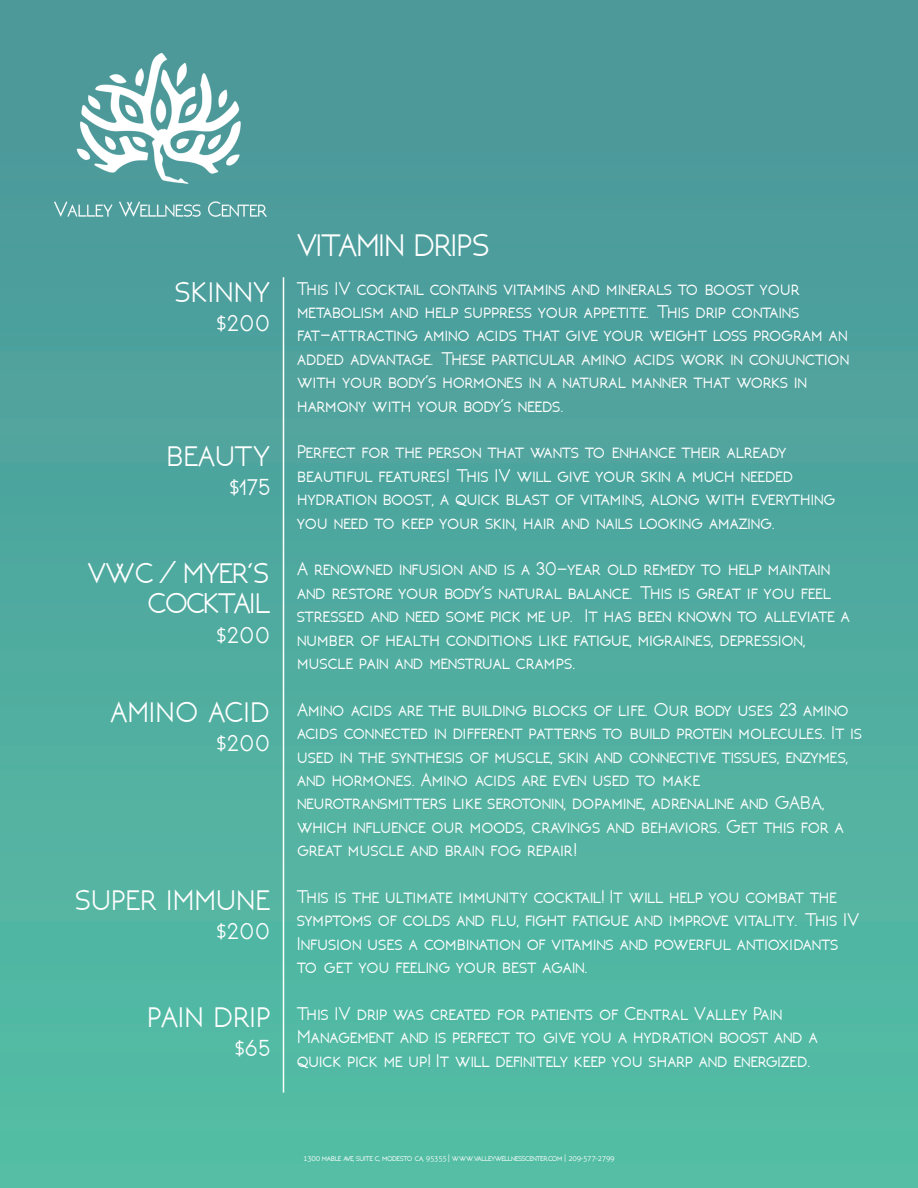
<style>
.page{position:relative;width:918px;height:1188px;background:#fff}
.page>*{position:absolute;margin:0;border:0;box-sizing:border-box;transform-origin:0 0}
.t1{font:700 33px "NEOTERIC";letter-spacing:-.04em;color:#fff}
.t2{font:700 30px "NEOTERIC";color:#fff}
.t3{font:700 30px "NEOTERIC";letter-spacing:-.04em;color:#fff}
.t4{font:700 24px "NEOTERIC";letter-spacing:.04em;color:#fff}
.t5{font:700 19.5px/23.4px "NEOTERIC";letter-spacing:-.01em;color:#fff}
.t6{font:700 9px "NEOTERIC";letter-spacing:-.05em;color:#fff}
.s1{font-family:"Aller";font-weight:300;font-size:7.5px}
</style>
<div class="page">
<div style="left:0;top:0;width:918px;height:1188px;background:linear-gradient(to bottom,#4c9699,#54bfa5)"></div>
<hr style="left:283px;top:277px;width:1px;height:816px;background:#fff">
<img style="left:55px;top:54px;width:211px;height:163px">
<p class="t2" style="left:173px;top:276px;width:98px">SKINNY</p>
<p class="t4" style="left:217px;top:310px;width:54px">$200</p>
<p class="t2" style="left:167px;top:441px;width:105px">BEAUTY</p>
<p class="t4" style="left:230px;top:475px;width:41px">$175</p>
<p class="t2" style="left:88px;top:557px;width:184px">VWC / MYER’S</p>
<p class="t3" style="left:148px;top:587px;width:124px">COCKTAIL</p>
<p class="t4" style="left:217px;top:622px;width:54px">$200</p>
<p class="t2" style="left:110px;top:697px;width:161px">AMINO ACID</p>
<p class="t4" style="left:217px;top:731px;width:54px">$200</p>
<p class="t2" style="left:73px;top:884px;width:198px">SUPER IMMUNE</p>
<p class="t4" style="left:217px;top:918px;width:54px">$200</p>
<p class="t2" style="left:148px;top:1001px;width:124px">PAIN DRIP</p>
<p class="t4" style="left:236px;top:1035px;width:36px">$65</p>
<p class="t1" style="left:297px;top:228px;width:195px">VITAMIN DRIPS</p>
<p class="t5" style="left:297px;top:277px;width:505px">This IV cocktail contains vitamins and minerals to boost your</p>
<p class="t5" style="left:297px;top:301px;width:554px">metabolism and help suppress your appetite. This drip contains fat-attracting amino acids that give your weight loss program an added advantage. These particular amino acids work in conjunction with your body’s hormones in a natural manner that works in</p>
<p class="t5" style="left:297px;top:394px;width:268px">harmony with your body’s needs.</p>
<p class="t5" style="left:297px;top:441px;width:491px">Perfect for the person that wants to enhance their already</p>
<p class="t5" style="left:297px;top:464px;width:498px">beautiful features! This IV will give your skin a much needed</p>
<p class="t5" style="left:297px;top:488px;width:540px">hydration boost, a quick blast of vitamins, along with everything you need to keep your skin, hair and nails looking amazing.</p>
<p class="t5" style="left:297px;top:558px;width:555px">A renowned infusion and is a 30-year old remedy to help maintain and restore your body’s natural balance. This is great if you feel stressed and need some pick me up. It has been known to alleviate a number of health conditions like fatigue, migraines, depression,</p>
<p class="t5" style="left:297px;top:652px;width:280px">muscle pain and menstrual cramps.</p>
<p class="t5" style="left:297px;top:698px;width:567px">Amino acids are the building blocks of life. Our body uses 23 amino acids connected in different patterns to build protein molecules. It is used in the synthesis of muscle, skin and connective tissues, enzymes, and hormones. Amino acids are even used to make</p>
<p class="t5" style="left:297px;top:792px;width:549px">neurotransmitters like serotonin, dopamine, adrenaline and GABA, which influence our moods, cravings and behaviors. Get this for a great muscle and brain fog repair!</p>
<p class="t5" style="left:297px;top:886px;width:564px">This is the ultimate immunity cocktail! It will help you combat the symptoms of colds and flu, fight fatigue and improve vitality. This IV Infusion uses a combination of vitamins and powerful antioxidants to get you feeling your best again.</p>
<p class="t5" style="left:297px;top:1003px;width:487px">This IV drip was created for patients of Central Valley Pain</p>
<p class="t5" style="left:297px;top:1026px;width:523px">Management and is perfect to give you a hydration boost and a quick pick me up! It will definitely keep you sharp and energized.</p>
<p class="t6" style="left:303px;top:1153px;width:313px"><span class="s1">1300</span> mable ave, suite c, modesto ca, <span class="s1">95355</span> | www.valleywellnesscenter.com | <span class="s1">209-577-2799</span></p>
</div>
